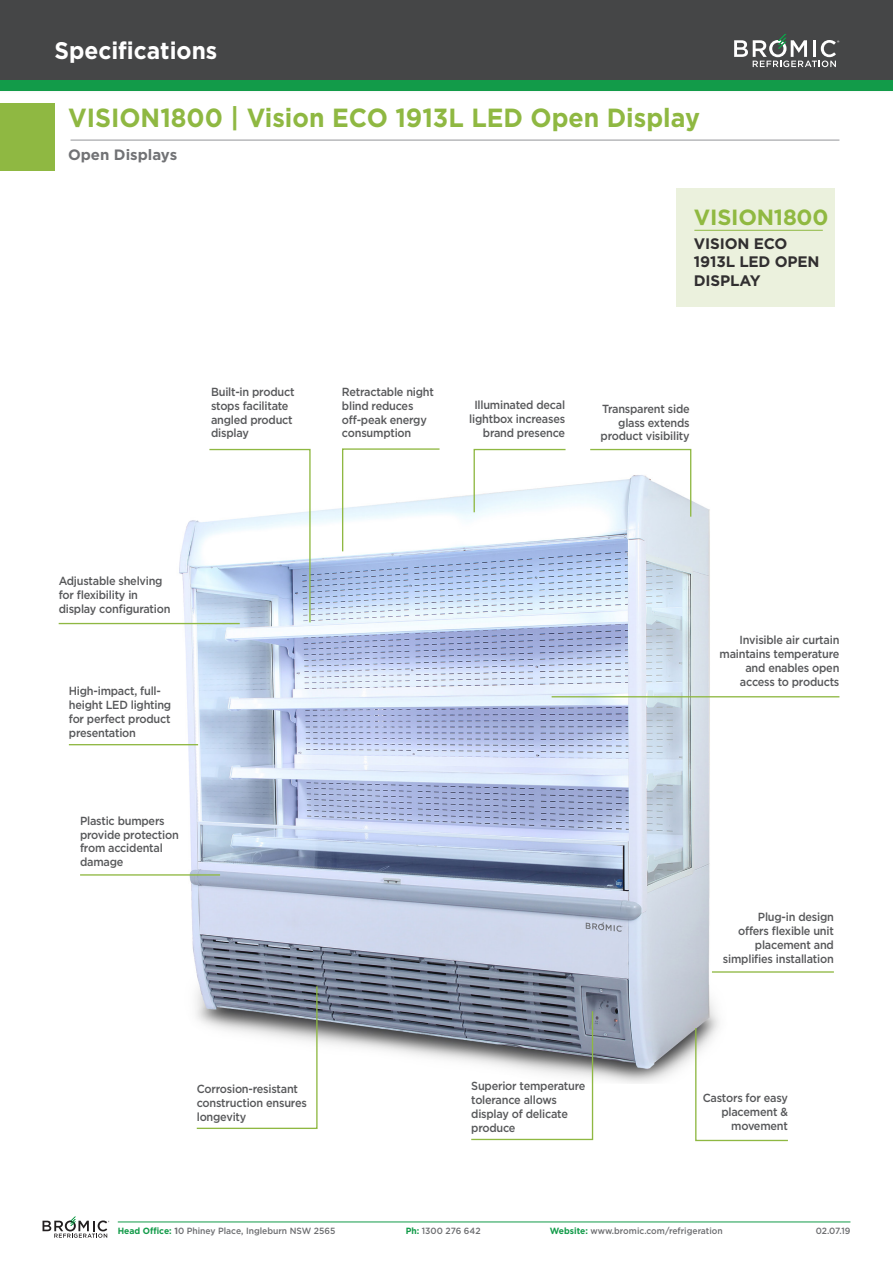
<style>
.page{position:relative;width:893px;height:1263px;background:#fff}
.page>*{position:absolute;margin:0;border:0;box-sizing:border-box;transform-origin:0 0}
.Bullet_Points{font:700 26.25px "Gotham";color:#8fb842;scale:.95 1}
.t1{font:700 24px "Gotham";color:#fff;scale:.95 1}
.t2{font:700 22.05px "Gotham";letter-spacing:-.01em;color:#90b941}
.t3{font:700 15.15px/18.6px "Gotham";letter-spacing:-.01em;color:#312f30}
.t4{font:700 15px "Gotham";color:#717275}
.t5{font:500 11.7px/13.8px "Gotham";letter-spacing:-.02em;color:#57585a;scale:.93 1}
.t6{font:500 9px "Gotham";color:#6c6d70;scale:.95 1}
.s1{font-weight:700;color:#129b49}
.s2{font-weight:700}
</style>
<div class="page">
<hr style="left:118px;top:1221px;width:732px;height:1px;background:#129b49">
<hr style="left:71px;top:140px;width:768px;height:1px;background:#939598">
<svg style="left:43px;top:1216px;width:66px;height:22px"></svg>
<div style="left:0;top:103px;width:54px;height:67px;background:#8fb842"></div>
<div style="left:0;top:0;width:893px;height:94px;background:#fafafa"></div>
<div style="left:0;top:0;width:893px;height:84px;background:#454647"></div>
<div style="left:0;top:80px;width:893px;height:11px;background:#129b49"></div>
<svg style="left:734px;top:34px;width:105px;height:33px"></svg>
<img style="left:166px;top:483px;width:563px;height:600px">
<div style="left:677px;top:188px;width:158px;height:119px;background:#ebf1dd"></div>
<hr style="left:694px;top:230px;width:129px;height:1px;background:#8fb842">
<svg style="left:694px;top:1027px;width:94px;height:115px"></svg>
<svg style="left:208px;top:448px;width:103px;height:176px"></svg>
<hr style="left:712px;top:971px;width:122px;height:2px;background:#8fb842">
<svg style="left:470px;top:1010px;width:124px;height:131px"></svg>
<hr style="left:80px;top:874px;width:140px;height:2px;background:#8fb842">
<svg style="left:341px;top:448px;width:100px;height:105px"></svg>
<hr style="left:59px;top:623px;width:181px;height:1px;background:#8fb842">
<hr style="left:552px;top:696px;width:287px;height:1px;background:#8fb842">
<svg style="left:195px;top:985px;width:123px;height:144px"></svg>
<svg style="left:473px;top:448px;width:94px;height:66px"></svg>
<hr style="left:69px;top:744px;width:129px;height:1px;background:#8fb842">
<svg style="left:589px;top:448px;width:103px;height:70px"></svg>
<h2 class="t1" style="left:54px;top:36px;width:173px">Specifications</h2>
<p class="Bullet_Points" style="left:68px;top:102px;width:667px">VISION1800 | Vision ECO 1913L LED Open Display</p>
<p class="t4" style="left:68px;top:146px;width:111px">Open Displays</p>
<p class="t5" style="left:211px;top:385px;width:91px">Built-in product stops facilitate angled product display</p>
<p class="t2" style="left:694px;top:204px;width:136px">VISION1800</p>
<p class="t3" style="left:694px;top:234px;width:127px">VISION ECO<br>1913L LED OPEN<br>DISPLAY</p>
<p class="t5" style="left:342px;top:385px;width:100px">Retractable night blind reduces off-peak energy consumption</p>
<p class="t5" style="left:469px;top:398px;width:105px;text-align:right">Illuminated decal lightbox increases brand presence</p>
<p class="t5" style="left:600px;top:402px;width:97px;text-align:right">Transparent side glass extends product visibility</p>
<p class="t5" style="left:59px;top:574px;width:122px">Adjustable shelving for flexibility in display configuration</p>
<p class="t5" style="left:69px;top:684px;width:112px">High-impact, full&shy;height LED lighting for perfect product presentation</p>
<p class="t5" style="left:80px;top:814px;width:108px">Plastic bumpers provide protection from accidental damage</p>
<p class="t5" style="left:197px;top:1082px;width:120px">Corrosion-resistant construction ensures longevity</p>
<p class="t5" style="left:471px;top:1079px;width:124px">Superior temperature tolerance allows display of delicate produce</p>
<p class="t5" style="left:719px;top:633px;width:130px;text-align:right">Invisible air curtain maintains temperature and enables open access to products</p>
<p class="t5" style="left:723px;top:910px;width:121px;text-align:right">Plug-in design<br>offers flexible unit placement and simplifies installation</p>
<p class="t5" style="left:703px;top:1091px;width:93px;text-align:right">Castors for easy placement &amp; movement</p>
<p class="t6" style="left:118px;top:1226px;width:231px"><span class="s1">Head Office:</span> <span class="s2">1</span>0 Phiney Place, Ingleburn NSW 2565</p>
<p class="t6" style="left:406px;top:1226px;width:80px"><span class="s1">Ph:</span> 1300 276 642</p>
<p class="t6" style="left:550px;top:1226px;width:184px"><span class="s1">Website:</span> www.bromic.com/refrigeration</p>
<p class="t6" style="left:816px;top:1226px;width:38px">02.07.19</p>
</div>
